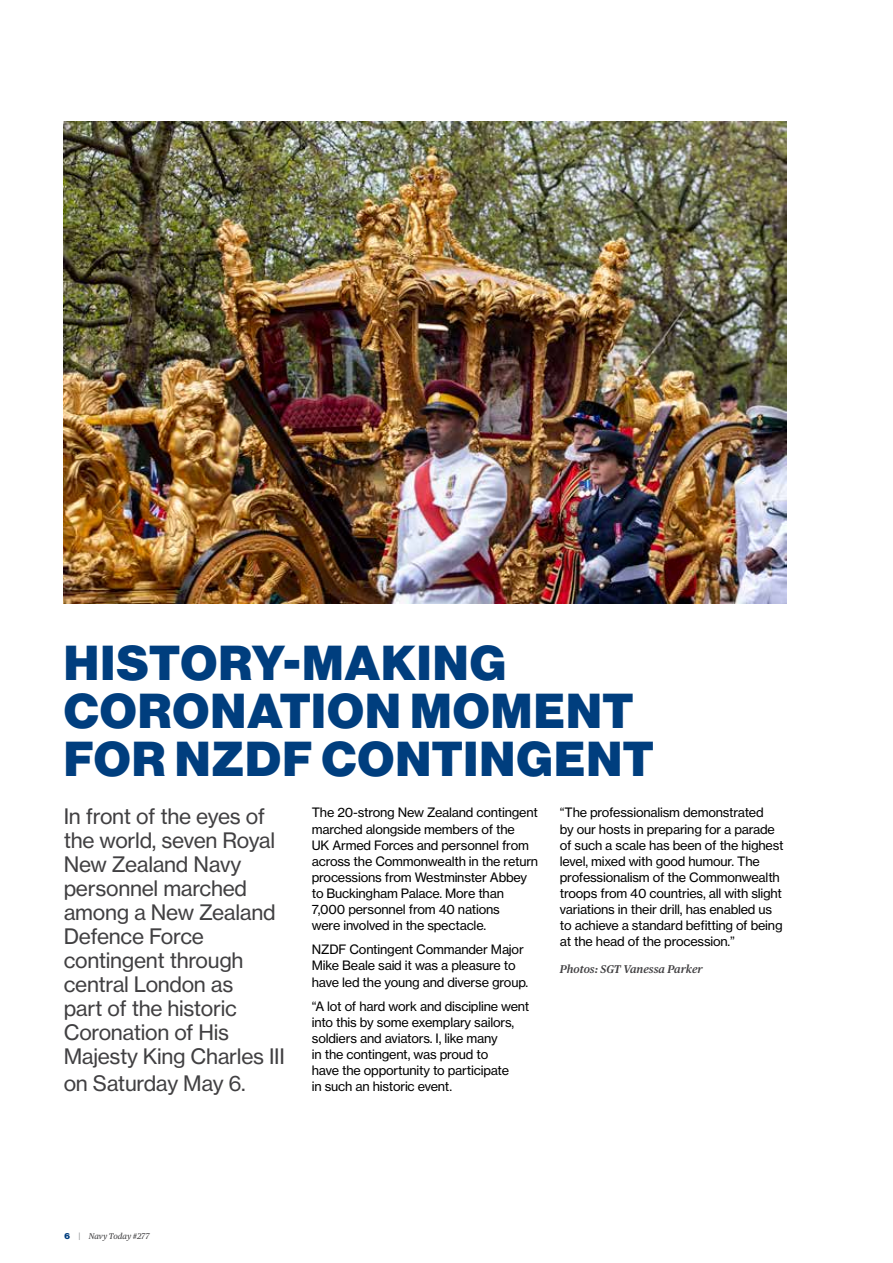
<style>
.page{position:relative;width:893px;height:1263px;background:#fff}
.page>*{position:absolute;margin:0;border:0;box-sizing:border-box;transform-origin:0 0}
.t1{font:900 48px/48px "Haas Grot Disp 95";letter-spacing:.035em;color:#003e7e}
.t2{font:21px/24px "Haas Grot Text 55 Roman";letter-spacing:-.015em;color:#414042}
.t3{font:12.75px/16px "Haas Grot Text 55 Roman";letter-spacing:-.015em;color:#000}
.t4{font:italic 600 11.25px "Publico Text";color:#414042}
.t5{font:italic 8.25px "Publico Text";color:#414042}
.s1{font-family:"Haas Grot Disp 95";font-weight:900;font-style:normal;color:#003e7e}
.s2{font-family:"Haas Grot Text 55 Roman";font-style:normal;color:#939598}
</style>
<div class="page">
<img style="left:64px;top:121px;width:723px;height:482px">
<h1 class="t1" style="left:64px;top:639px;width:591px">HISTORY-MAKING<br>CORONATION MOMENT<br>FOR NZDF CONTINGENT</h1>
<p class="t3" style="left:312px;top:805px;width:228px">The 20-strong New Zealand contingent marched alongside members of the<br>UK Armed Forces and personnel from across the Commonwealth in the return processions from Westminster Abbey to Buckingham Palace. More than 7,000 personnel from 40 nations<br>were involved in the spectacle.</p>
<p class="t3" style="left:312px;top:942px;width:218px">NZDF Contingent Commander Major<br>Mike Beale said it was a pleasure to have led the young and diverse group.</p>
<p class="t3" style="left:312px;top:998px;width:219px">“A lot of hard work and discipline went into this by some exemplary sailors, soldiers and aviators. I, like many<br>in the contingent, was proud to<br>have the opportunity to participate<br>in such an historic event.</p>
<p class="t3" style="left:560px;top:805px;width:225px">“The professionalism demonstrated<br>by our hosts in preparing for a parade of such a scale has been of the highest level, mixed with good humour. The professionalism of the Commonwealth troops from 40 countries, all with slight variations in their drill, has enabled us to achieve a standard befitting of being at the head of the procession.”</p>
<p class="t4" style="left:560px;top:960px;width:144px">Photos: SGT Vanessa Parker</p>
<h2 class="t2" style="left:64px;top:804px;width:223px">In front of the eyes of the world, seven Royal<br>New Zealand Navy personnel marched among a New Zealand<br>Defence Force contingent through central London as<br>part of the historic<br>Coronation of His<br>Majesty King Charles III</h2>
<h2 class="t2" style="left:64px;top:1071px;width:184px">on Saturday May 6.</h2>
<p class="t5" style="left:65px;top:1230px;width:86px"><span class="s1">6</span> <span class="s2">|</span> Navy Today #277</p>
</div>
